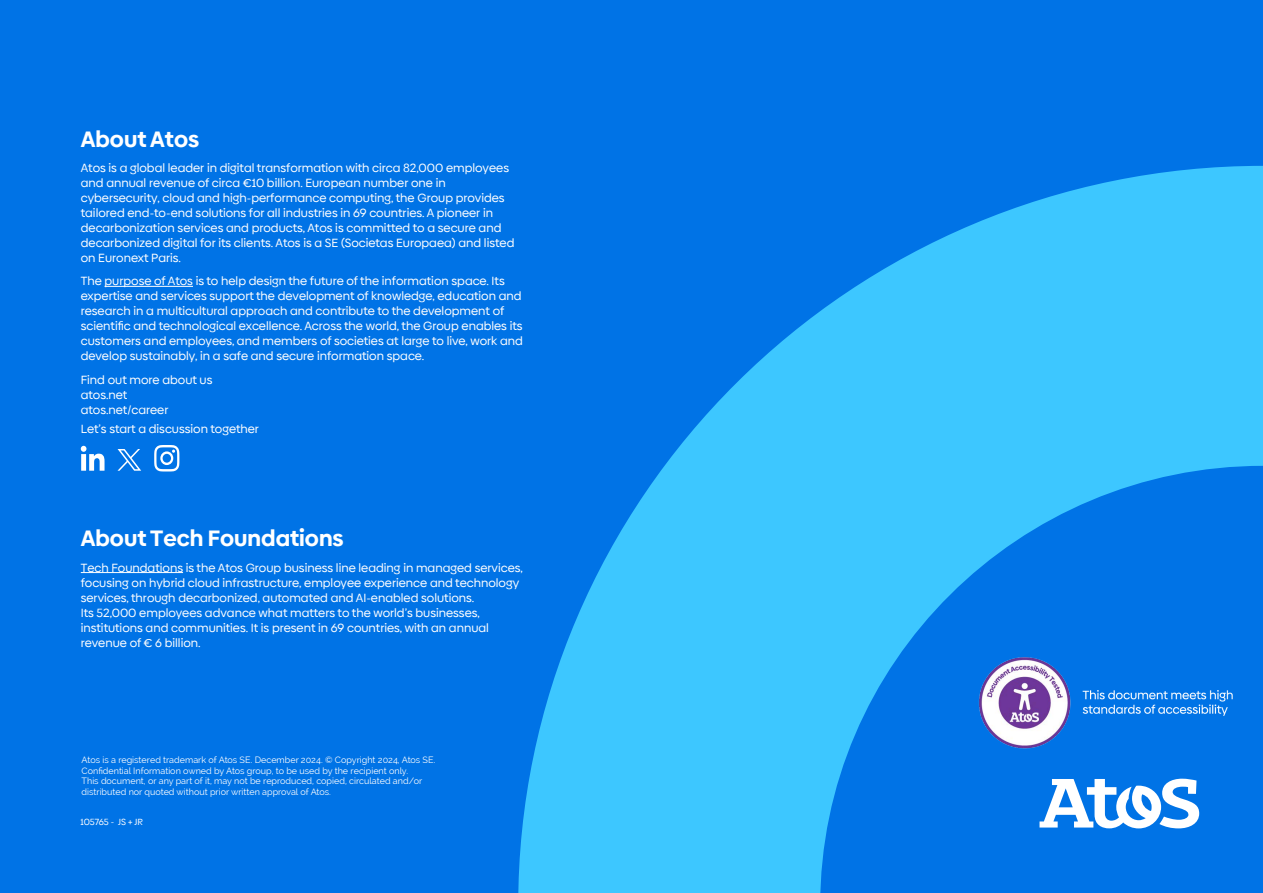
<style>
.page{position:relative;width:1263px;height:893px;background:#0073e6}
.page>*{position:absolute;margin:0;border:0;box-sizing:border-box;transform-origin:0 0}
.t1{font:700 22.5px "Biennale";color:#fff}
.t2{font:12px/15px "Biennale";color:#fff}
.t3{font:9px/10.8px "Raleway";color:#fff}
.t4{font:9px "Biennale";color:#fff}
</style>
<div class="page">
<svg style="left:518px;top:166px;width:745px;height:727px;fill:#3dc7ff"></svg>
<svg style="left:1039px;top:779px;width:160px;height:49px"></svg>
<hr style="left:105px;top:286px;width:88px;height:1px;background:#fff">
<svg style="left:154px;top:445px;width:25px;height:26px"></svg>
<svg style="left:81px;top:446px;width:24px;height:25px"></svg>
<svg style="left:117px;top:449px;width:24px;height:22px"></svg>
<hr style="left:81px;top:572px;width:102px;height:1px;background:#fff">
<img style="left:973px;top:650px;width:268px;height:105px">
<h2 class="t1" style="left:81px;top:124px;width:120px">About Atos</h2>
<p class="t2" style="left:81px;top:160px;width:435px">Atos is a global leader in digital transformation with circa 82,000 employees and annual revenue of circa €10 billion. European number one in cybersecurity, cloud and high-performance computing, the Group provides tailored end-to-end solutions for all industries in 69 countries. A pioneer in decarbonization services and products, Atos is committed to a secure and decarbonized digital for its clients. Atos is a SE (Societas Europaea) and listed on Euronext Paris.</p>
<p class="t2" style="left:81px;top:274px;width:444px">The purpose of Atos is to help design the future of the information space. Its expertise and services support the development of knowledge, education and research in a multicultural approach and contribute to the development of scientific and technological excellence. Across the world, the Group enables its customers and employees, and members of societies at large to live, work and develop sustainably, in a safe and secure information space.</p>
<p class="t2" style="left:81px;top:372px;width:133px">Find out more about us</p>
<p class="t2" style="left:81px;top:387px;width:89px">atos.net atos.net/career</p>
<p class="t2" style="left:81px;top:421px;width:180px">Let’s start a discussion together</p>
<h2 class="t1" style="left:81px;top:524px;width:264px">About Tech Foundations</h2>
<p class="t2" style="left:81px;top:560px;width:444px">Tech Foundations is the Atos Group business line leading in managed services, focusing on hybrid cloud infrastructure, employee experience and technology services, through decarbonized, automated and AI-enabled solutions.<br>Its 52,000 employees advance what matters to the world’s businesses, institutions and communities. It is present in 69 countries, with an annual revenue of € 6 billion.</p>
<p class="t3" style="left:82px;top:754px;width:355px">Atos is a registered trademark of Atos SE. December 2024. © Copyright 2024, Atos SE.<br>Confidential Information owned by Atos group, to be used by the recipient only.<br>This document, or any part of it, may not be reproduced, copied, circulated and/or distributed nor quoted without prior written approval of Atos.</p>
<p class="t4" style="left:81px;top:816px;width:64px">105765 - JS + JR</p>
</div>
